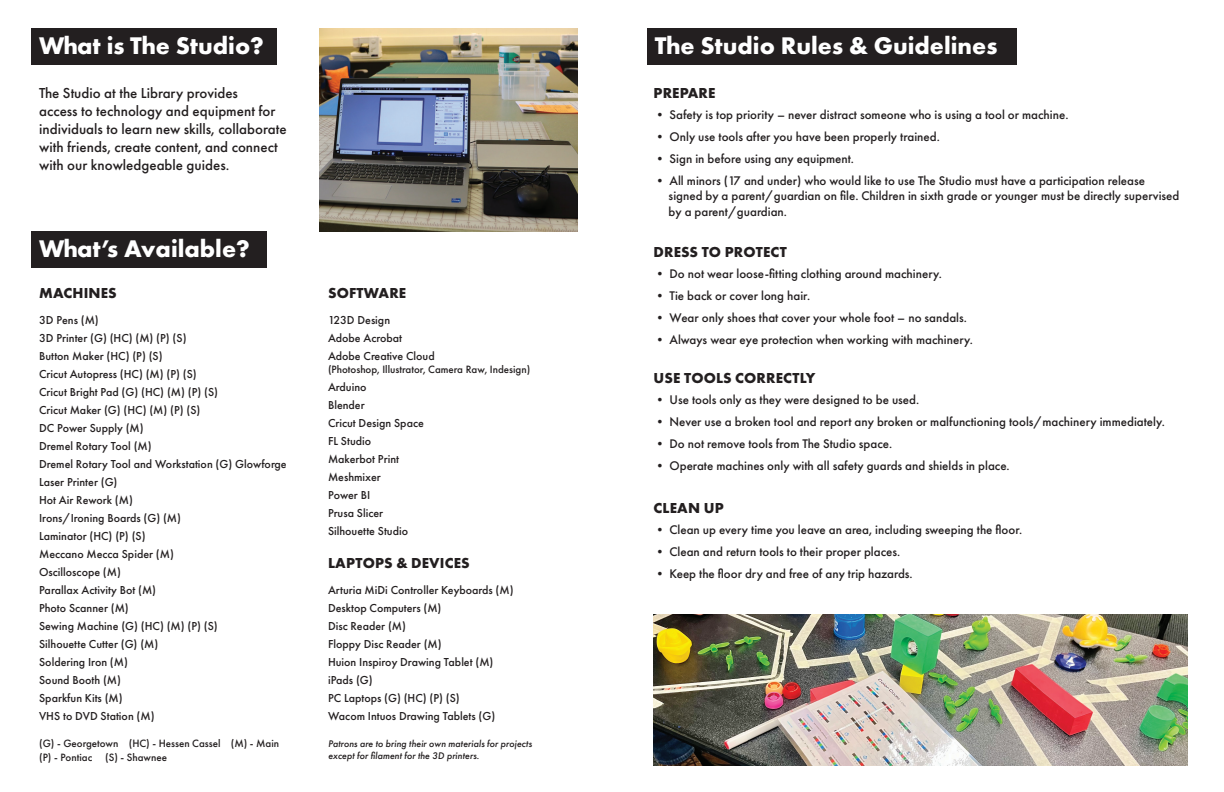
<style>
.page{position:relative;width:1224px;height:792px;background:#fff}
.page>*{position:absolute;margin:0;border:0;box-sizing:border-box;transform-origin:0 0}
.t1{font:700 25px "Futura PT";color:#fff}
.t2{font:500 15px/18px "Futura PT";color:#231f20}
.t3{font:700 15px "Futura PT";letter-spacing:.01em;color:#231f20}
.t4{font:500 13px/15.6px "Futura PT";color:#231f20}
.t5{font:500 12px/18px "Futura PT";color:#231f20}
.t6{font:500 11px/14px "Futura PT";color:#231f20}
.t7{font:italic 500 10px/12px "Futura PT";color:#231f20}
.s1{font-weight:800}
</style>
<div class="page">
<div style="left:32px;top:29px;width:245px;height:36px;background:#231f20"></div>
<div style="left:32px;top:231px;width:235px;height:36px;background:#231f20"></div>
<div style="left:648px;top:29px;width:369px;height:36px;background:#231f20"></div>
<img style="left:654px;top:614px;width:533px;height:151px">
<img style="left:320px;top:29px;width:258px;height:202px">
<h1 class="t1" style="left:39px;top:30px;width:226px">What is The Studio?</h1>
<p class="t2" style="left:39px;top:84px;width:249px">The Studio at the Library provides<br>access to technology and equipment for individuals to learn new skills, collaborate with friends, create content, and connect with our knowledgeable guides.</p>
<h1 class="t1" style="left:39px;top:232px;width:212px">What’s Available?</h1>
<p class="t3" style="left:39px;top:284px;width:79px">MACHINES</p>
<p class="t5" style="left:39px;top:311px;width:249px">3D Pens (M)<br>3D Printer (G) (HC) (M) (P) (S)<br>Button Maker (HC) (P) (S)<br>Cricut Autopress (HC) (M) (P) (S)<br>Cricut Bright Pad (G) (HC) (M) (P) (S)<br>Cricut Maker (G) (HC) (M) (P) (S)<br>DC Power Supply (M)<br>Dremel Rotary Tool (M)<br>Dremel Rotary Tool and Workstation (G) Glowforge<br>Laser Printer (G)<br>Hot Air Rework (M)<br>Irons/Ironing Boards (G) (M)<br>Laminator (HC) (P) (S)<br>Meccano Mecca Spider (M)<br>Oscilloscope (M)<br>Parallax Activity Bot (M)<br>Photo Scanner (M)<br>Sewing Machine (G) (HC) (M) (P) (S)<br>Silhouette Cutter (G) (M)<br>Soldering Iron (M)<br>Sound Booth (M)<br>Sparkfun Kits (M)<br>VHS to DVD Station (M)</p>
<p class="t3" style="left:328px;top:284px;width:80px">SOFTWARE</p>
<p class="t5" style="left:328px;top:311px;width:108px">123D Design<br>Adobe Acrobat<br>Adobe Creative Cloud</p>
<p class="t6" style="left:328px;top:363px;width:204px">(Photoshop, Illustrator, Camera Raw, Indesign)</p>
<p class="t5" style="left:328px;top:378px;width:97px">Arduino<br>Blender<br>Cricut Design Space<br>FL Studio<br>Makerbot Print<br>Meshmixer<br>Power BI<br>Prusa Slicer<br>Silhouette Studio</p>
<p class="t3" style="left:328px;top:553px;width:143px">LAPTOPS &amp; DEVICES</p>
<p class="t5" style="left:328px;top:581px;width:187px">Arturia MiDi Controller Keyboards (M)<br>Desktop Computers (M)<br>Disc Reader (M)<br>Floppy Disc Reader (M)<br>Huion Inspiroy Drawing Tablet (M) iPads (G)<br>PC Laptops (G) (HC) (P) (S)<br>Wacom Intuos Drawing Tablets (G)</p>
<h1 class="t1" style="left:655px;top:30px;width:344px">The Studio Rules &amp; Guidelines</h1>
<p class="t3" style="left:654px;top:83px;width:63px">PREPARE</p>
<p class="t4" style="left:654px;top:107px;width:417px"><span class="s1">•</span> Safety is top priority – never distract someone who is using a tool or machine.</p>
<p class="t4" style="left:654px;top:129px;width:288px"><span class="s1">•</span> Only use tools after you have been properly trained.</p>
<p class="t4" style="left:654px;top:151px;width:202px"><span class="s1">•</span> Sign in before using any equipment.</p>
<p class="t4" style="left:669px;top:173px;width:512px;text-indent:-15px"><span class="s1">•</span> All minors (17 and under) who would like to use The Studio must have a participation release signed by a parent/guardian on file. Children in sixth grade or younger must be directly supervised by a parent/guardian.</p>
<p class="t3" style="left:654px;top:242px;width:135px">DRESS TO PROTECT</p>
<p class="t4" style="left:654px;top:266px;width:290px"><span class="s1">•</span> Do not wear loose-fitting clothing around machinery.</p>
<p class="t4" style="left:654px;top:288px;width:158px"><span class="s1">•</span> Tie back or cover long hair.</p>
<p class="t4" style="left:654px;top:310px;width:315px"><span class="s1">•</span> Wear only shoes that cover your whole foot – no sandals.</p>
<p class="t4" style="left:654px;top:332px;width:321px"><span class="s1">•</span> Always wear eye protection when working with machinery.</p>
<p class="t3" style="left:654px;top:369px;width:163px">USE TOOLS CORRECTLY</p>
<p class="t4" style="left:654px;top:392px;width:267px"><span class="s1">•</span> Use tools only as they were designed to be used.</p>
<p class="t4" style="left:654px;top:414px;width:513px"><span class="s1">•</span> Never use a broken tool and report any broken or malfunctioning tools/machinery immediately.</p>
<p class="t4" style="left:654px;top:436px;width:240px"><span class="s1">•</span> Do not remove tools from The Studio space.</p>
<p class="t4" style="left:654px;top:458px;width:358px"><span class="s1">•</span> Operate machines only with all safety guards and shields in place.</p>
<p class="t3" style="left:654px;top:499px;width:72px">CLEAN UP</p>
<p class="t4" style="left:654px;top:522px;width:370px"><span class="s1">•</span> Clean up every time you leave an area, including sweeping the floor.</p>
<p class="t4" style="left:654px;top:544px;width:248px"><span class="s1">•</span> Clean and return tools to their proper places.</p>
<p class="t4" style="left:654px;top:566px;width:261px"><span class="s1">•</span> Keep the floor dry and free of any trip hazards.</p>
<p class="t6" style="left:39px;top:737px;width:242px">(G) - Georgetown (HC) - Hessen Cassel (M) - Main (P) - Pontiac (S) - Shawnee</p>
<p class="t7" style="left:328px;top:737px;width:205px">Patrons are to bring their own materials for projects except for filament for the 3D printers.</p>
</div>
